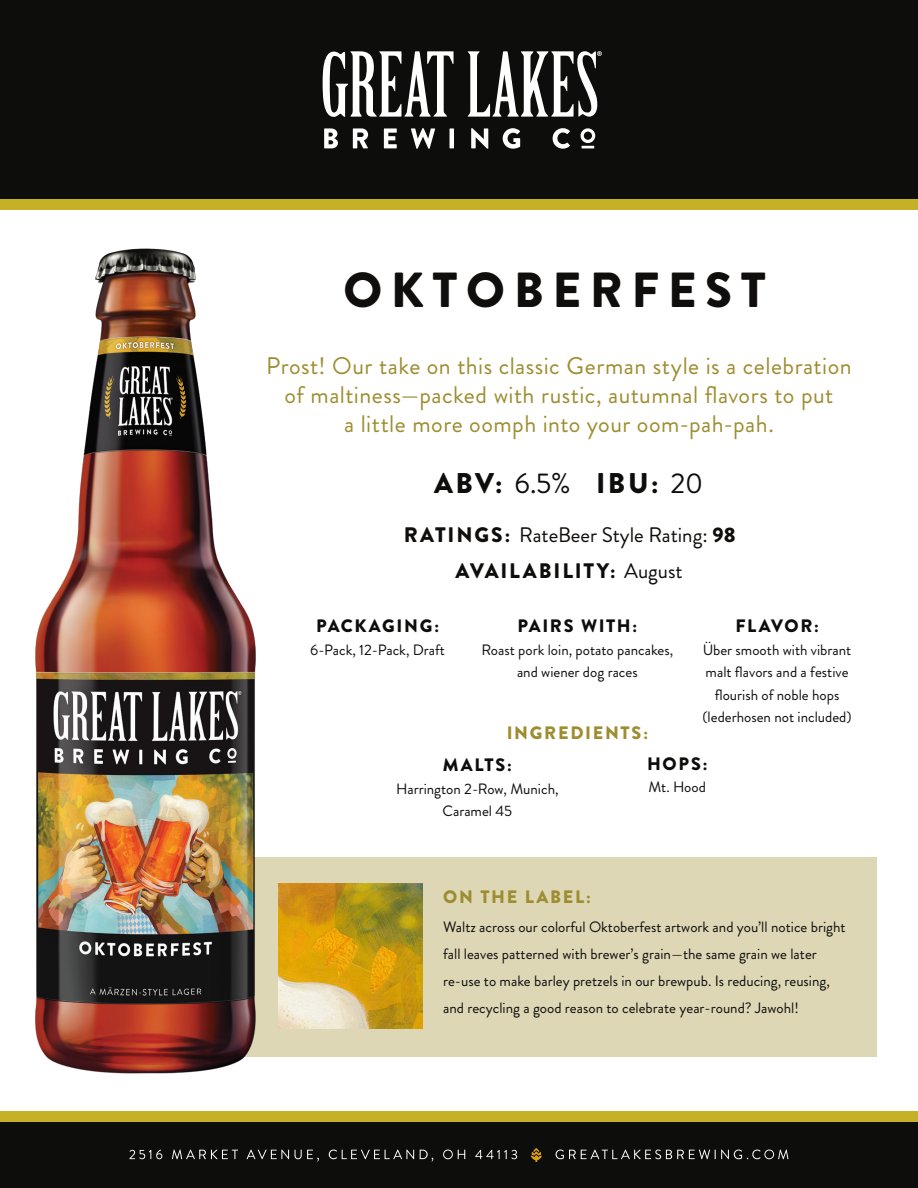
<style>
.page{position:relative;width:918px;height:1188px;background:#fff}
.page>*{position:absolute;margin:0;border:0;box-sizing:border-box;transform-origin:0 0}
.t1{font:900 49.2px "Brandon Grotesque";letter-spacing:.175em;color:#0f0e0c}
.t2{font:900 28.5px "Brandon Grotesque";letter-spacing:.09em;color:#0d0d0c}
.t3{font:24px/28.8px "Brandon Grotesque";letter-spacing:.02em;color:#9e8d30;text-align:center}
.t4{font:21px "Brandon Grotesque";color:#0f0e0c}
.t5{font:900 21px "Brandon Grotesque";letter-spacing:.09em;color:#0d0d0c}
.t6{font:900 18px "Brandon Grotesque";letter-spacing:.09em;color:#0d0d0c}
.t7{font:900 18px "Brandon Grotesque";letter-spacing:.095em;color:#9e8d30}
.t8{font:15px/22.5px "Brandon Grotesque";color:#0d0d0c;text-align:center}
.s1{font-weight:400}
.s2{font-weight:900}
</style>
<div class="page">
<div style="left:235px;top:857px;width:642px;height:199px;background:#ddd7b6"></div>
<div style="left:0;top:0;width:918px;height:200px;background:#0d0d0c"></div>
<svg style="left:323px;top:51px;width:131px;height:66px"></svg>
<svg style="left:324px;top:128px;width:271px;height:21px"></svg>
<svg style="left:468px;top:51px;width:134px;height:66px"></svg>
<div style="left:0;top:1112px;width:918px;height:10px;background:#c4b125"></div>
<div style="left:0;top:200px;width:918px;height:10px;background:#c4b125"></div>
<div style="left:0;top:1122px;width:918px;height:66px;background:#0d0d0c"></div>
<svg style="left:129px;top:1150px;width:33px;height:9px"></svg>
<svg style="left:172px;top:1150px;width:66px;height:9px"></svg>
<svg style="left:247px;top:1150px;width:42px;height:9px"></svg>
<svg style="left:295px;top:1150px;width:24px;height:12px"></svg>
<svg style="left:329px;top:1150px;width:85px;height:9px"></svg>
<svg style="left:420px;top:1150px;width:13px;height:12px"></svg>
<svg style="left:443px;top:1150px;width:22px;height:9px"></svg>
<svg style="left:475px;top:1150px;width:42px;height:9px"></svg>
<svg style="left:556px;top:1150px;width:232px;height:9px"></svg>
<svg style="left:531px;top:1148px;width:11px;height:14px"></svg>
<img style="left:35px;top:248px;width:238px;height:826px">
<img style="left:278px;top:884px;width:145px;height:144px">
<h1 class="t1" style="left:343px;top:255px;width:424px">OKTOBERFEST</h1>
<h3 class="t3" style="left:266px;top:352px;width:587px">Prost! Our take on this classic German style is a celebration of maltiness—packed with rustic, autumnal flavors to put<br>a little more oomph into your oom-pah-pah.</h3>
<h2 class="t2" style="left:434px;top:463px;width:271px">ABV: <span class="s1">6.5%</span> IBU: <span class="s1">20</span></h2>
<h3 class="t4" style="left:404px;top:520px;width:333px"><span class="s2">RATINGS:</span> RateBeer Style Rating: <span class="s2">98</span></h3>
<h3 class="t5" style="left:455px;top:556px;width:229px">AVAILABILITY: <span class="s1">August</span></h3>
<p class="t6" style="left:316px;top:613px;width:124px">PACKAGING:</p>
<p class="t8" style="left:310px;top:639px;width:136px">6-Pack, 12-Pack, Draft</p>
<p class="t6" style="left:517px;top:613px;width:121px">PAIRS WITH:</p>
<p class="t8" style="left:481px;top:639px;width:193px">Roast pork loin, potato pancakes, and wiener dog races</p>
<p class="t6" style="left:735px;top:613px;width:85px">FLAVOR:</p>
<p class="t8" style="left:702px;top:639px;width:151px">Über smooth with vibrant malt flavors and a festive flourish of noble hops (lederhosen not included)</p>
<p class="t6" style="left:647px;top:751px;width:62px">HOPS:</p>
<p class="t8" style="left:649px;top:776px;width:59px">Mt. Hood</p>
<p class="t7" style="left:507px;top:720px;width:143px">INGREDIENTS:</p>
<p class="t6" style="left:443px;top:752px;width:70px">MALTS:</p>
<p class="t8" style="left:396px;top:778px;width:164px">Harrington 2-Row, Munich,<br>Caramel 45</p>
<p class="t7" style="left:443px;top:884px;width:149px">ON THE LABEL:</p>
<p class="t8" style="left:443px;top:914px;width:404px;line-height:27px;text-align:left">Waltz across our colorful Oktoberfest artwork and you’ll notice bright fall leaves patterned with brewer’s grain—the same grain we later re-use to make barley pretzels in our brewpub. Is reducing, reusing, and recycling a good reason to celebrate year-round? Jawohl!</p>
</div>
